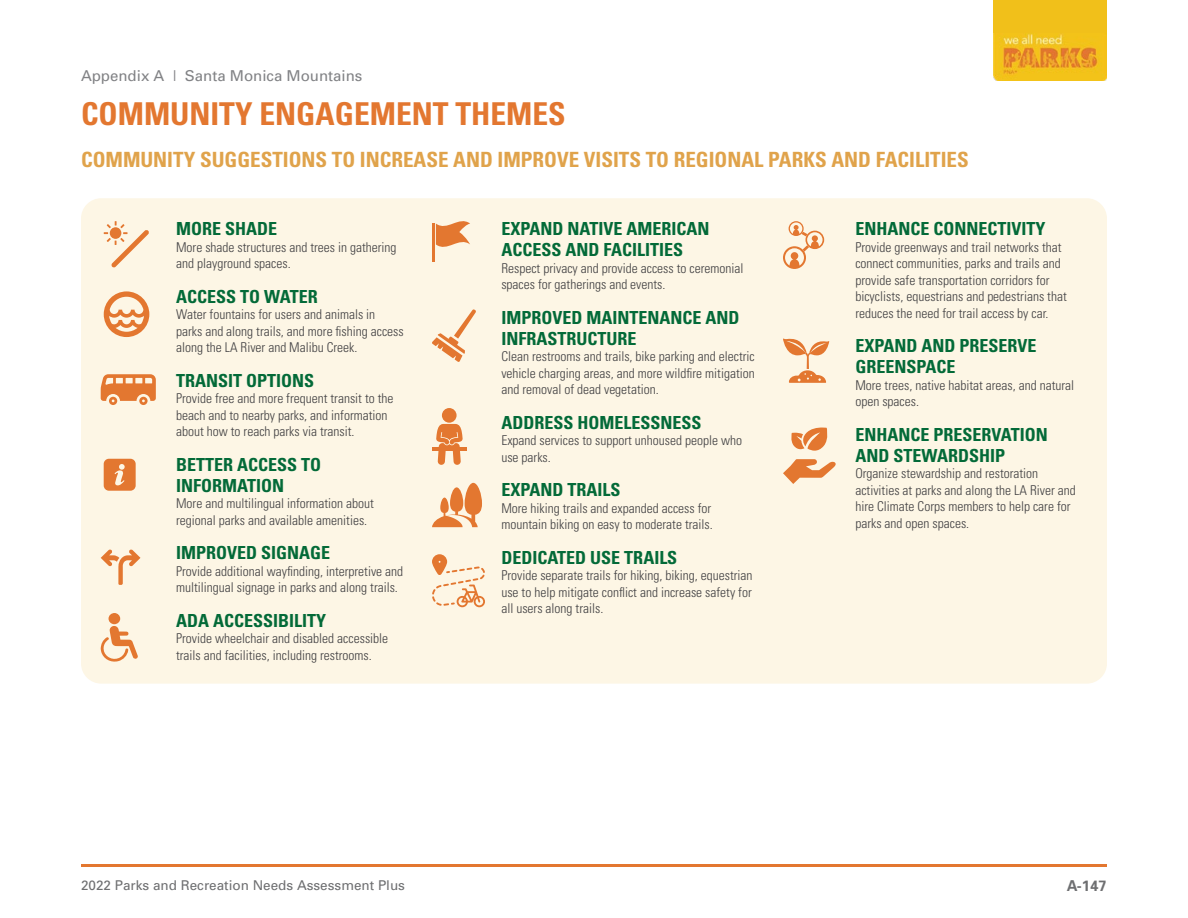
<style>
.page{position:relative;width:1188px;height:918px;background:#fff}
.page>*{position:absolute;margin:0;border:0;box-sizing:border-box;transform-origin:0 0}
.t1{font:700 condensed 31.5px "Univers";color:#e37730}
.t2{font:700 condensed 21px "Univers";color:#e0a34b}
.t3{font:700 condensed 18px/21px "Univers";color:#036a38}
.t4{font:15px "Univers";color:#818285}
.t5{font:700 15px "Univers";color:#6e6f71}
.t6{font:300 condensed 13.5px/16.5px "Univers";color:#414042}
.t7{font:13.5px "Univers";color:#6e6f71}
</style>
<div class="page">
<img style="left:994px;top:33px;width:113px;height:48px">
<div style="left:994px;top:0;width:113px;height:33px;background:#f1c01a"></div>
<hr style="left:81px;top:864px;width:1026px;height:3px;background:#e37730">
<div style="left:81px;top:198px;width:1026px;height:486px;background:#fdf6e5;border-radius:20px"></div>
<svg style="left:104px;top:291px;width:45px;height:46px"></svg>
<svg style="left:104px;top:221px;width:45px;height:47px"></svg>
<svg style="left:432px;top:483px;width:50px;height:44px"></svg>
<svg style="left:101px;top:374px;width:55px;height:31px"></svg>
<svg style="left:104px;top:459px;width:32px;height:32px"></svg>
<svg style="left:432px;top:309px;width:44px;height:53px"></svg>
<svg style="left:783px;top:221px;width:41px;height:48px"></svg>
<svg style="left:783px;top:338px;width:46px;height:45px"></svg>
<div style="left:442px;top:408px;width:15px;height:15px;background:#e37730;border-radius:50%"></div>
<svg style="left:436px;top:424px;width:27px;height:41px"></svg>
<hr style="left:432px;top:448px;width:35px;height:3px;background:#e37730">
<svg style="left:101px;top:626px;width:37px;height:36px"></svg>
<div style="left:109px;top:613px;width:11px;height:11px;background:#e37730;border-radius:50%"></div>
<hr style="left:432px;top:224px;width:3px;height:38px;background:#e37730">
<svg style="left:436px;top:221px;width:34px;height:26px"></svg>
<svg style="left:101px;top:549px;width:39px;height:36px"></svg>
<svg style="left:783px;top:459px;width:53px;height:25px"></svg>
<svg style="left:791px;top:428px;width:37px;height:23px"></svg>
<svg style="left:432px;top:554px;width:53px;height:53px"></svg>
<p class="t4" style="left:81px;top:66px;width:283px">Appendix A | Santa Monica Mountains</p>
<h1 class="t1" style="left:81px;top:95px;width:486px">COMMUNITY ENGAGEMENT THEMES</h1>
<h2 class="t2" style="left:81px;top:146px;width:889px">COMMUNITY SUGGESTIONS TO INCREASE AND IMPROVE VISITS TO REGIONAL PARKS AND FACILITIES</h2>
<h3 class="t3" style="left:176px;top:218px;width:102px">MORE SHADE</h3>
<p class="t6" style="left:176px;top:238px;width:222px">More shade structures and trees in gathering and playground spaces.</p>
<h3 class="t3" style="left:176px;top:285px;width:143px">ACCESS TO WATER</h3>
<p class="t6" style="left:176px;top:306px;width:229px">Water fountains for users and animals in parks and along trails, and more fishing access along the LA River and Malibu Creek.</p>
<h3 class="t3" style="left:176px;top:369px;width:140px">TRANSIT OPTIONS</h3>
<p class="t6" style="left:176px;top:390px;width:219px">Provide free and more frequent transit to the beach and to nearby parks, and information about how to reach parks via transit.</p>
<h3 class="t3" style="left:176px;top:453px;width:147px">BETTER ACCESS TO<br>INFORMATION</h3>
<p class="t6" style="left:176px;top:495px;width:199px">More and multilingual information about regional parks and available amenities.</p>
<h3 class="t3" style="left:176px;top:542px;width:156px">IMPROVED SIGNAGE</h3>
<p class="t6" style="left:176px;top:562px;width:229px">Provide additional wayfinding, interpretive and multilingual signage in parks and along trails.</p>
<h3 class="t3" style="left:176px;top:609px;width:152px">ADA ACCESSIBILITY</h3>
<p class="t6" style="left:176px;top:630px;width:214px">Provide wheelchair and disabled accessible trails and facilities, including restrooms.</p>
<h3 class="t3" style="left:501px;top:218px;width:210px">EXPAND NATIVE AMERICAN<br>ACCESS AND FACILITIES</h3>
<p class="t6" style="left:501px;top:259px;width:244px">Respect privacy and provide access to ceremonial spaces for gatherings and events.</p>
<h3 class="t3" style="left:501px;top:306px;width:240px">IMPROVED MAINTENANCE AND<br>INFRASTRUCTURE</h3>
<p class="t6" style="left:501px;top:348px;width:255px;text-align:justify">Clean restrooms and trails, bike parking and electric vehicle charging areas, and more wildfire mitigation and removal of dead vegetation.</p>
<h3 class="t3" style="left:501px;top:411px;width:202px">ADDRESS HOMELESSNESS</h3>
<p class="t6" style="left:501px;top:432px;width:242px">Expand services to support unhoused people who use parks.</p>
<h3 class="t3" style="left:501px;top:479px;width:121px">EXPAND TRAILS</h3>
<p class="t6" style="left:501px;top:499px;width:213px">More hiking trails and expanded access for mountain biking on easy to moderate trails.</p>
<h3 class="t3" style="left:501px;top:546px;width:177px">DEDICATED USE TRAILS</h3>
<p class="t6" style="left:501px;top:567px;width:253px;text-align:justify">Provide separate trails for hiking, biking, equestrian use to help mitigate conflict and increase safety for all users along trails.</p>
<h3 class="t3" style="left:855px;top:218px;width:192px">ENHANCE CONNECTIVITY</h3>
<p class="t6" style="left:855px;top:238px;width:213px">Provide greenways and trail networks that connect communities, parks and trails and provide safe transportation corridors for bicyclists, equestrians and pedestrians that reduces the need for trail access by car.</p>
<h3 class="t3" style="left:855px;top:335px;width:183px">EXPAND AND PRESERVE<br>GREENSPACE</h3>
<p class="t6" style="left:855px;top:376px;width:220px">More trees, native habitat areas, and natural open spaces.</p>
<h3 class="t3" style="left:855px;top:423px;width:194px">ENHANCE PRESERVATION<br>AND STEWARDSHIP</h3>
<p class="t6" style="left:855px;top:465px;width:222px">Organize stewardship and restoration activities at parks and along the LA River and hire Climate Corps members to help care for parks and open spaces.</p>
<p class="t7" style="left:81px;top:877px;width:326px">2022 Parks and Recreation Needs Assessment Plus</p>
<p class="t5" style="left:1067px;top:876px;width:42px">A-147</p>
</div>
